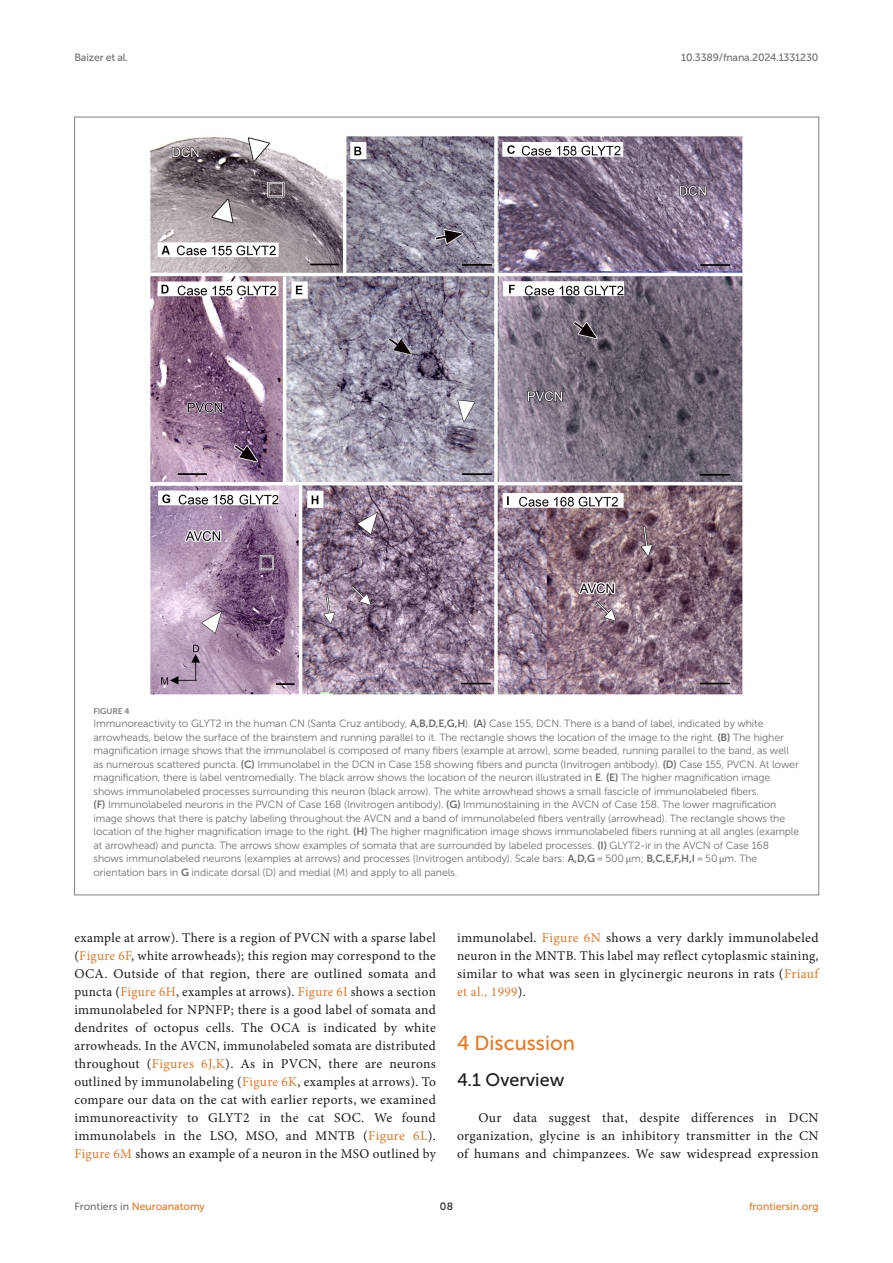
<style>
.page{position:relative;width:893px;height:1263px;background:#fff}
.page>*{position:absolute;margin:0;border:0;box-sizing:border-box;transform-origin:0 0}
.HEAD_1{font:20.25px "Museo Sans 500";color:#e87626}
.HEAD_2_after_HEAD_1{font:18px "Museo Sans 500";color:#1b1c1b}
.TEXT{font:13.5px/18px "Minion Pro";letter-spacing:.025em;color:#1b1c1b;text-align:justify}
.TEXT_FLUSH{font:13.5px/18px "Minion Pro";letter-spacing:.025em;color:#1b1c1b;text-align:justify}
.FIG_LEG{font:10.5px/13.5px "Museo Sans 300";letter-spacing:-.01em;color:#706f70}
.t1{font:10.5px "Museo Sans 500";color:#e87626}
.t2{font:10.5px "Museo Sans 500";letter-spacing:-.015em;color:#706f70}
.t3{font:10.5px "Museo Sans 500";color:#1b1c1b}
.FIG_HD{font:8.25px "Museo Sans 700";letter-spacing:-.01em;color:#7e7f7f}
.s1{font-family:"Museo Sans 700"}
.s2{font-family:"STIX General"}
.s3{color:#e87626}
.s4{color:#706f70}
</style>
<div class="page">
<img style="left:150px;top:136px;width:593px;height:559px">
<p class="t2" style="left:74px;top:51px;width:55px">Baizer et al.</p>
<p class="t2" style="left:681px;top:51px;width:139px">10.3389/fnana.2024.1331230</p>
<p class="FIG_HD" style="left:94px;top:706px;width:37px">FIGURE 4</p>
<p class="FIG_LEG" style="left:94px;top:717px;width:707px">Immunoreactivity to GLYT2 in the human CN (Santa Cruz antibody, <span class="s1">A,B,D,E,G,H</span>). <span class="s1">(A)</span> Case 155, DCN. There is a band of label, indicated by white arrowheads, below the surface of the brainstem and running parallel to it. The rectangle shows the location of the image to the right. <span class="s1">(B)</span> The higher magnification image shows that the immunolabel is composed of many fibers (example at arrow), some beaded, running parallel to the band, as well as numerous scattered puncta. <span class="s1">(C)</span> Immunolabel in the DCN in Case 158 showing fibers and puncta (Invitrogen antibody). <span class="s1">(D)</span> Case 155, PVCN. At lower magnification, there is label ventromedially. The black arrow shows the location of the neuron illustrated in <span class="s1">E</span>. <span class="s1">(E)</span> The higher magnification image shows immunolabeled processes surrounding this neuron (black arrow). The white arrowhead shows a small fascicle of immunolabeled fibers.<br><span class="s1">(F)</span> Immunolabeled neurons in the PVCN of Case 168 (Invitrogen antibody). <span class="s1">(G)</span> Immunostaining in the AVCN of Case 158. The lower magnification image shows that there is patchy labeling throughout the AVCN and a band of immunolabeled fibers ventrally (arrowhead). The rectangle shows the location of the higher magnification image to the right. <span class="s1">(H)</span> The higher magnification image shows immunolabeled fibers running at all angles (example at arrowhead) and puncta. The arrows show examples of somata that are surrounded by labeled processes. <span class="s1">(I)</span> GLYT2-ir in the AVCN of Case 168 shows immunolabeled neurons (examples at arrows) and processes (Invitrogen antibody). Scale bars: <span class="s1">A,D,G</span> = 500 <span class="s2">μ</span>m; <span class="s1">B,C,E,F,H,I</span> = 50 <span class="s2">μ</span>m. The orientation bars in <span class="s1">G</span> indicate dorsal (D) and medial (M) and apply to all panels.</p>
<p class="TEXT" style="left:74px;top:929px;width:363px">example at arrow). There is a region of PVCN with a sparse label (<span class="s3">Figure 6F</span>, white arrowheads); this region may correspond to the OCA. Outside of that region, there are outlined somata and puncta (<span class="s3">Figure 6H</span>, examples at arrows). <span class="s3">Figure 6I</span> shows a section immunolabeled for NPNFP; there is a good label of somata and dendrites of octopus cells. The OCA is indicated by white arrowheads. In the AVCN, immunolabeled somata are distributed throughout (<span class="s3">Figures 6J,K</span>). As in PVCN, there are neurons outlined by immunolabeling (<span class="s3">Figure 6K</span>, examples at arrows). To compare our data on the cat with earlier reports, we examined immunoreactivity to GLYT2 in the cat SOC. We found immunolabels in the LSO, MSO, and MNTB (<span class="s3">Figure 6L</span>).<br><span class="s3">Figure 6M</span> shows an example of a neuron in the MSO outlined by</p>
<p class="TEXT" style="left:457px;top:929px;width:363px">immunolabel. <span class="s3">Figure 6N</span> shows a very darkly immunolabeled neuron in the MNTB. This label may reflect cytoplasmic staining, similar to what was seen in glycinergic neurons in rats (<span class="s3">Friauf et al., 1999</span>).</p>
<p class="HEAD_1" style="left:457px;top:1032px;width:119px">4 Discussion</p>
<p class="HEAD_2_after_HEAD_1" style="left:457px;top:1070px;width:109px">4.1 Overview</p>
<p class="TEXT_FLUSH" style="left:457px;top:1109px;width:363px;text-indent:21px">Our data suggest that, despite differences in DCN organization, glycine is an inhibitory transmitter in the CN of humans and chimpanzees. We saw widespread expression</p>
<p class="t1" style="left:74px;top:1200px;width:132px"><span class="s4">Frontiers in</span> Neuroanatomy</p>
<p class="t3" style="left:440px;top:1200px;width:15px">08</p>
<p class="t1" style="left:749px;top:1200px;width:71px">frontiersin.org</p>
</div>
